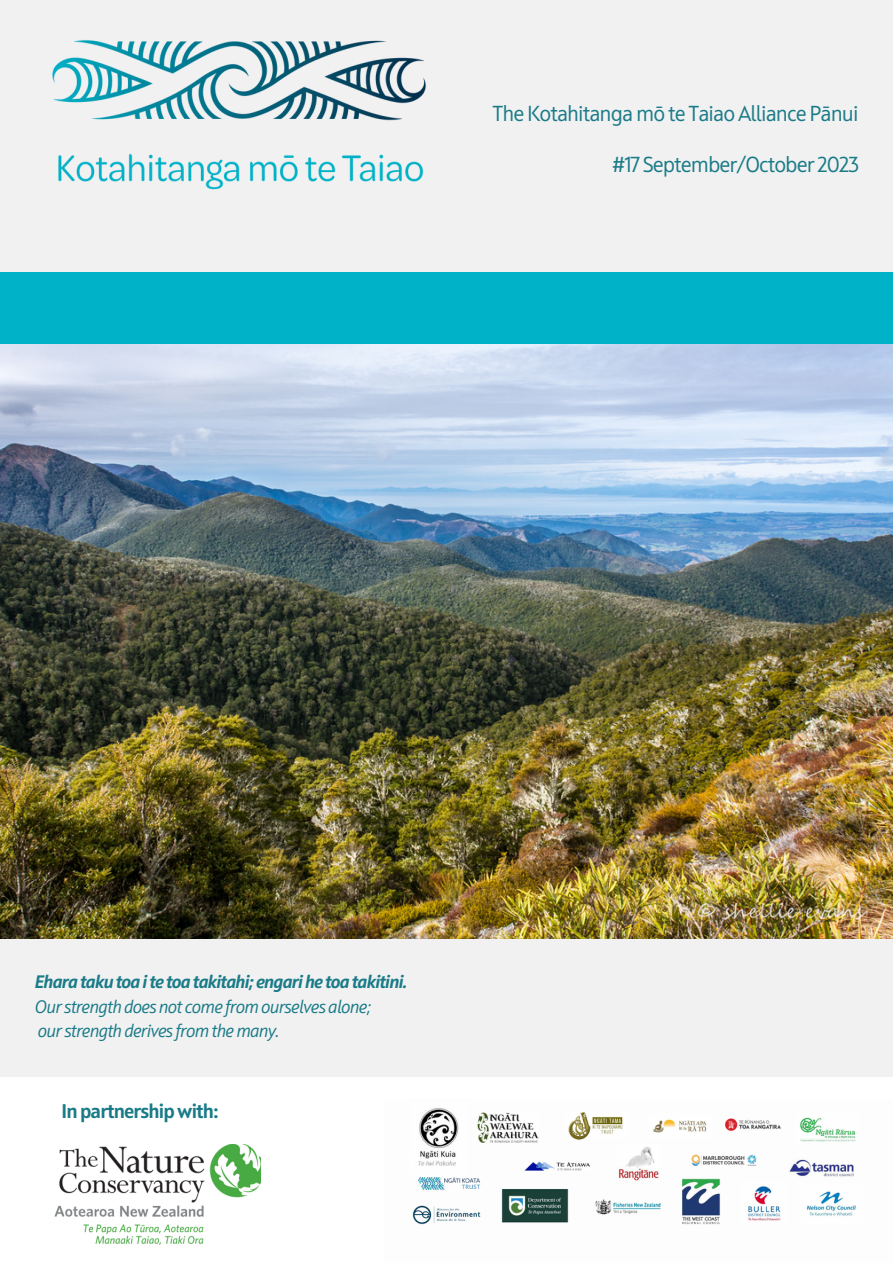
<style>
.page{position:relative;width:893px;height:1264px;background:#fff}
.page>*{position:absolute;margin:0;border:0;box-sizing:border-box;transform-origin:0 0}
.t1{font:21.6px "Squad";letter-spacing:-.045em;color:#1a7b88}
.t2{font:700 19.8px "Squad";letter-spacing:-.045em;color:#1a7b88}
.t3{font:italic 18px "Squad";letter-spacing:-.045em;color:#1a7b88}
.t4{font:italic 700 18px "Squad";letter-spacing:-.045em;color:#1a7b88}
</style>
<div class="page">
<div style="left:0;top:0;width:892px;height:1262px;background:#f1f1f1"></div>
<img style="left:52px;top:40px;width:374px;height:150px">
<img style="left:0;top:344px;width:892px;height:594px">
<div style="left:0;top:272px;width:892px;height:72px;background:#00b2c8"></div>
<div style="left:0;top:1077px;width:892px;height:185px;background:#fff"></div>
<img style="left:412px;top:1108px;width:444px;height:117px">
<img style="left:54px;top:1144px;width:206px;height:99px">
<p class="t1" style="left:492px;top:104px;width:367px">The Kotahitanga mō te Taiao Alliance Pānui</p>
<p class="t1" style="left:612px;top:156px;width:248px">#17 September/October 2023</p>
<p class="t4" style="left:35px;top:974px;width:374px">Ehara taku toa i te toa takitahi; engari he toa takitini.</p>
<p class="t3" style="left:35px;top:998px;width:338px">Our strength does not come from ourselves alone;</p>
<p class="t3" style="left:38px;top:1023px;width:243px">our strength derives from the many.</p>
<p class="t2" style="left:62px;top:1102px;width:159px">In partnership with:</p>
</div>
